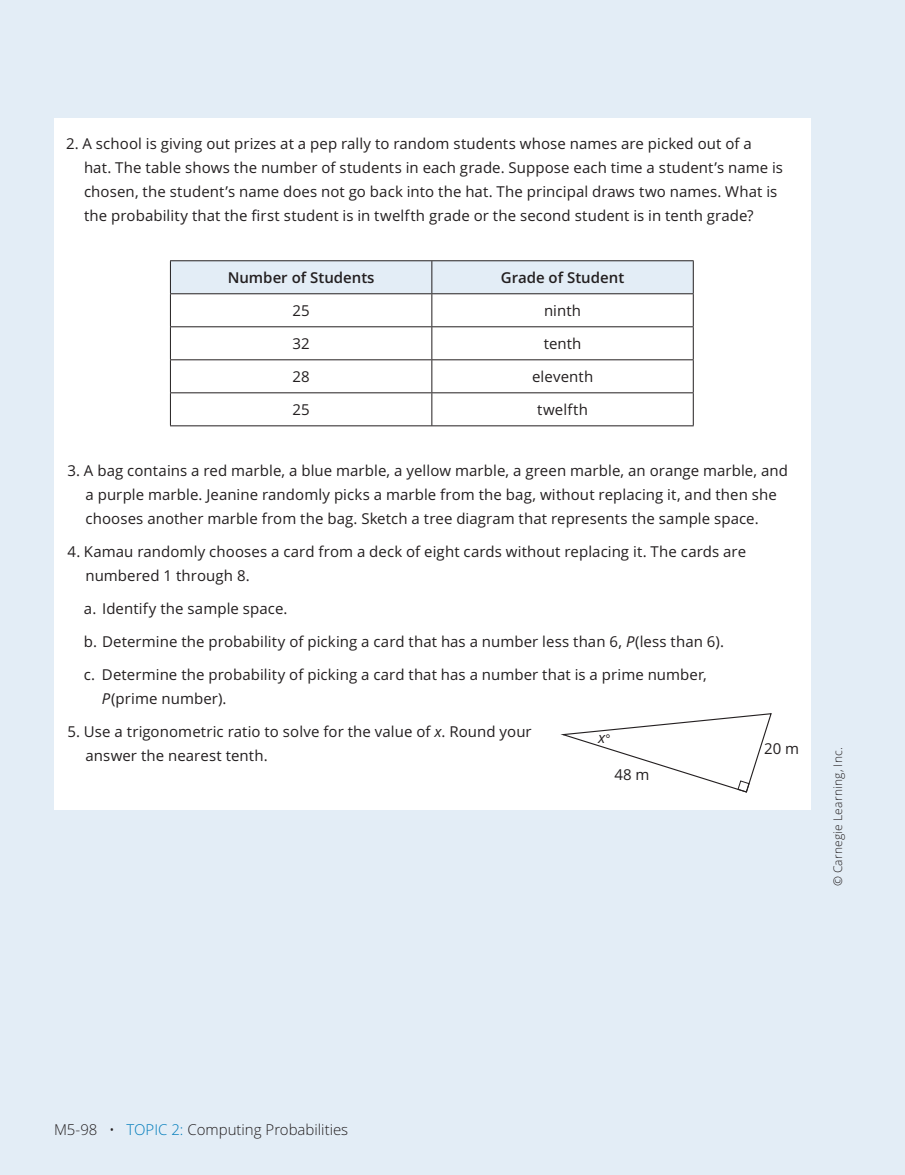
<style>
.page{position:relative;width:905px;height:1175px;background:#fff}
.page>*{position:absolute;margin:0;border:0;box-sizing:border-box;transform-origin:0 0}
.t1{font:15px/24px "Open Sans";letter-spacing:.005em;color:#231f20}
.t2{font:300 15px "Open Sans";color:#231f20}
.t3{font:600 15px "Open Sans";color:#231f20}
.t4{font:italic 15px "Open Sans";color:#231f20}
.t5{font:300 12px "Open Sans";letter-spacing:.015em;color:#231f20}
.s1{font-style:italic}
.s2{font-style:normal;font-size:12px}
.s3{color:#007cbb}
</style>
<div class="page">
<div style="left:0;top:0;width:904px;height:1174px;background:#e3edf6"></div>
<hr style="left:904px;top:0;width:1px;height:1174px;background:#e3edf6">
<div style="left:54px;top:118px;width:756px;height:691px;background:#fff"></div>
<div style="left:171px;top:261px;width:522px;height:32px;background:#e3edf6"></div>
<svg style="left:171px;top:294px;width:522px;height:131px"></svg>
<hr style="left:170px;top:260px;width:523px;height:1px;background:#231f20">
<hr style="left:431px;top:261px;width:1px;height:32px;background:#231f20">
<hr style="left:693px;top:261px;width:1px;height:32px;background:#231f20">
<hr style="left:170px;top:293px;width:262px;height:1px;background:#231f20">
<hr style="left:170px;top:294px;width:1px;height:32px;background:#231f20">
<hr style="left:432px;top:293px;width:261px;height:1px;background:#231f20">
<hr style="left:431px;top:294px;width:1px;height:32px;background:#231f20">
<hr style="left:693px;top:294px;width:1px;height:32px;background:#231f20">
<hr style="left:170px;top:326px;width:262px;height:1px;background:#231f20">
<hr style="left:170px;top:327px;width:1px;height:32px;background:#231f20">
<hr style="left:432px;top:326px;width:261px;height:1px;background:#231f20">
<hr style="left:431px;top:327px;width:1px;height:32px;background:#231f20">
<hr style="left:693px;top:327px;width:1px;height:32px;background:#231f20">
<hr style="left:170px;top:359px;width:262px;height:1px;background:#231f20">
<hr style="left:170px;top:360px;width:1px;height:32px;background:#231f20">
<hr style="left:432px;top:359px;width:261px;height:1px;background:#231f20">
<hr style="left:431px;top:360px;width:1px;height:32px;background:#231f20">
<hr style="left:693px;top:360px;width:1px;height:32px;background:#231f20">
<hr style="left:170px;top:392px;width:262px;height:1px;background:#231f20">
<hr style="left:170px;top:393px;width:1px;height:32px;background:#231f20">
<hr style="left:432px;top:392px;width:261px;height:1px;background:#231f20">
<hr style="left:431px;top:393px;width:1px;height:32px;background:#231f20">
<hr style="left:693px;top:393px;width:1px;height:32px;background:#231f20">
<hr style="left:170px;top:425px;width:523px;height:1px;background:#231f20">
<hr style="left:170px;top:261px;width:1px;height:32px;background:#231f20">
<svg style="left:561px;top:713px;width:211px;height:80px"></svg>
<p class="t1" style="left:84px;top:133px;width:700px;text-indent:-18px">2. A school is giving out prizes at a pep rally to random students whose names are picked out of a<br>hat. The table shows the number of students in each grade. Suppose each time a student’s name is chosen, the student’s name does not go back into the hat. The principal draws two names. What is the probability that the first student is in twelfth grade or the second student is in tenth grade?</p>
<p class="t3" style="left:228px;top:272px;width:148px">Number of Students</p>
<p class="t3" style="left:501px;top:272px;width:125px">Grade of Student</p>
<p class="t1" style="left:292px;top:300px;width:19px">25</p>
<p class="t1" style="left:544px;top:300px;width:39px">ninth</p>
<p class="t1" style="left:292px;top:333px;width:19px">32</p>
<p class="t1" style="left:543px;top:333px;width:39px">tenth</p>
<p class="t1" style="left:292px;top:366px;width:19px">28</p>
<p class="t1" style="left:532px;top:366px;width:63px">eleventh</p>
<p class="t1" style="left:292px;top:399px;width:19px">25</p>
<p class="t1" style="left:537px;top:399px;width:52px">twelfth</p>
<p class="t1" style="left:85px;top:460px;width:704px;text-indent:-18px">3. A bag contains a red marble, a blue marble, a yellow marble, a green marble, an orange marble, and a purple marble. Jeanine randomly picks a marble from the bag, without replacing it, and then she chooses another marble from the bag. Sketch a tree diagram that represents the sample space.</p>
<p class="t1" style="left:85px;top:541px;width:662px;text-indent:-18px">4. Kamau randomly chooses a card from a deck of eight cards without replacing it. The cards are numbered 1 through 8.</p>
<p class="t1" style="left:84px;top:598px;width:205px">a. Identify the sample space.</p>
<p class="t1" style="left:84px;top:631px;width:641px">b. Determine the probability of picking a card that has a number less than 6, <span class="s1">P</span>(less than 6).</p>
<p class="t1" style="left:102px;top:664px;width:606px;text-indent:-18px">c. Determine the probability of picking a card that has a number that is a prime number,<br><span class="s1">P</span>(prime number).</p>
<p class="t1" style="left:85px;top:721px;width:447px;text-indent:-18px">5. Use a trigonometric ratio to solve for the value of <span class="s1">x</span>. Round your answer the nearest tenth.</p>
<p class="t1" style="left:614px;top:762px;width:36px">48 m</p>
<p class="t4" style="left:598px;top:729px;width:14px">x<span class="s2">°</span></p>
<p class="t1" style="left:764px;top:737px;width:37px">20 m</p>
<p class="t5" style="left:832px;top:886px;width:141px;rotate:-90deg">© Carnegie Learning, Inc.</p>
<p class="t2" style="left:54px;top:1123px;width:296px">M5-98 • <span class="s3">TOPIC 2:</span> Computing Probabilities</p>
</div>
